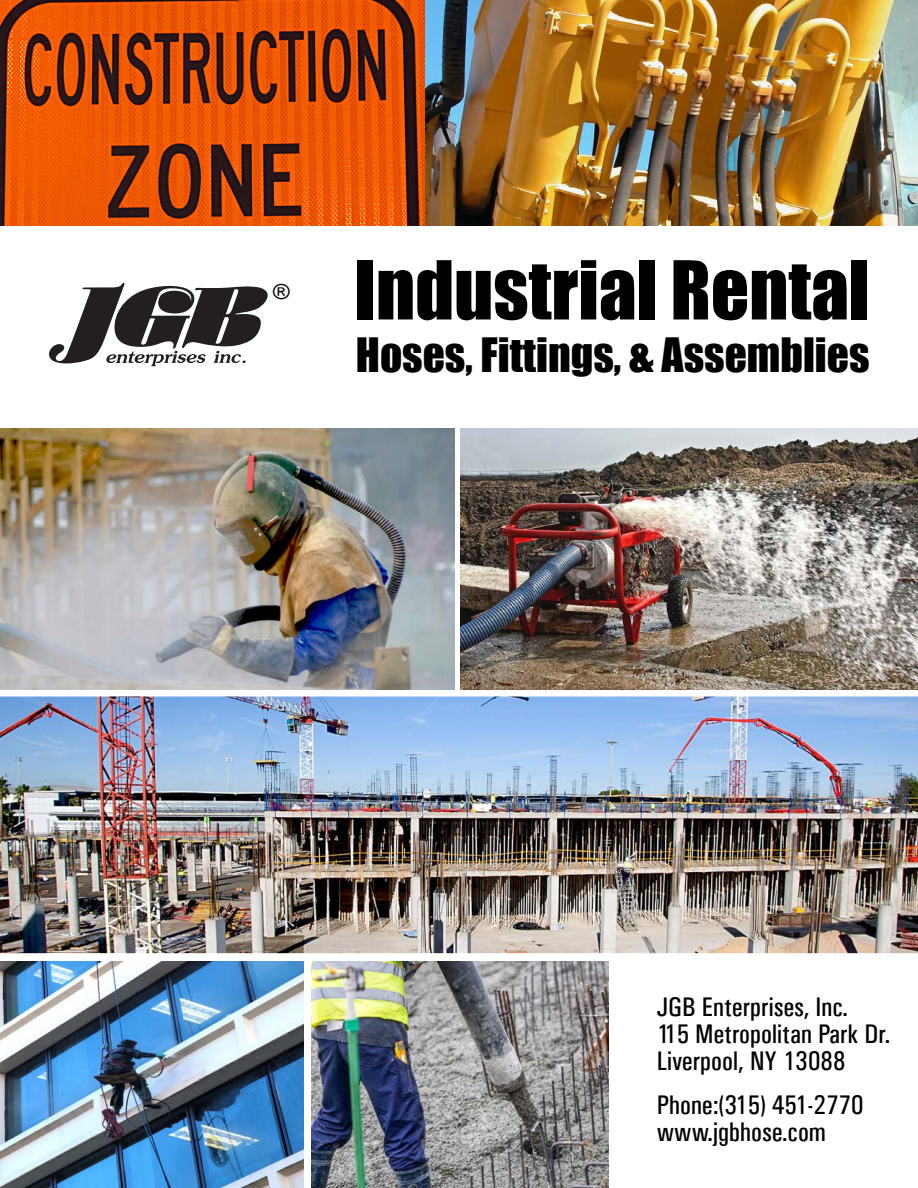
<style>
.page{position:relative;width:918px;height:1188px;background:#fff}
.page>*{position:absolute;margin:0;border:0;box-sizing:border-box;transform-origin:0 0}
.t1{font:75px "Impact";color:#000}
.t2{font:43.5px "Impact";color:#000}
.t3{font:27px/27px "Univers Condensed";color:#000}
.t4{font:italic 20.7px "Arial";color:#000;scale:1.1 1}
</style>
<div class="page">
<img style="left:460px;top:428px;width:458px;height:262px">
<img style="left:0;top:428px;width:454px;height:262px">
<img style="left:0;top:696px;width:918px;height:258px">
<img style="left:0;top:961px;width:304px;height:227px">
<img style="left:312px;top:961px;width:297px;height:227px">
<svg style="left:49px;top:283px;width:219px;height:83px"></svg>
<img style="left:424px;top:0;width:494px;height:225px">
<img style="left:0;top:0;width:424px;height:225px">
<p class="t4" style="left:272px;top:279px;width:17px">®</p>
<h1 class="t1" style="left:354px;top:232px;width:517px">Industrial Rental</h1>
<h2 class="t2" style="left:356px;top:321px;width:515px">Hoses, Fittings, &amp; Assemblies</h2>
<p class="t3" style="left:657px;top:994px;width:235px">JGB Enterprises, Inc.<br>115 Metropolitan Park Dr.<br>Liverpool, NY 13088</p>
<p class="t3" style="left:657px;top:1091px;width:208px">Phone:(315) 451-2770 www.jgbhose.com</p>
</div>
